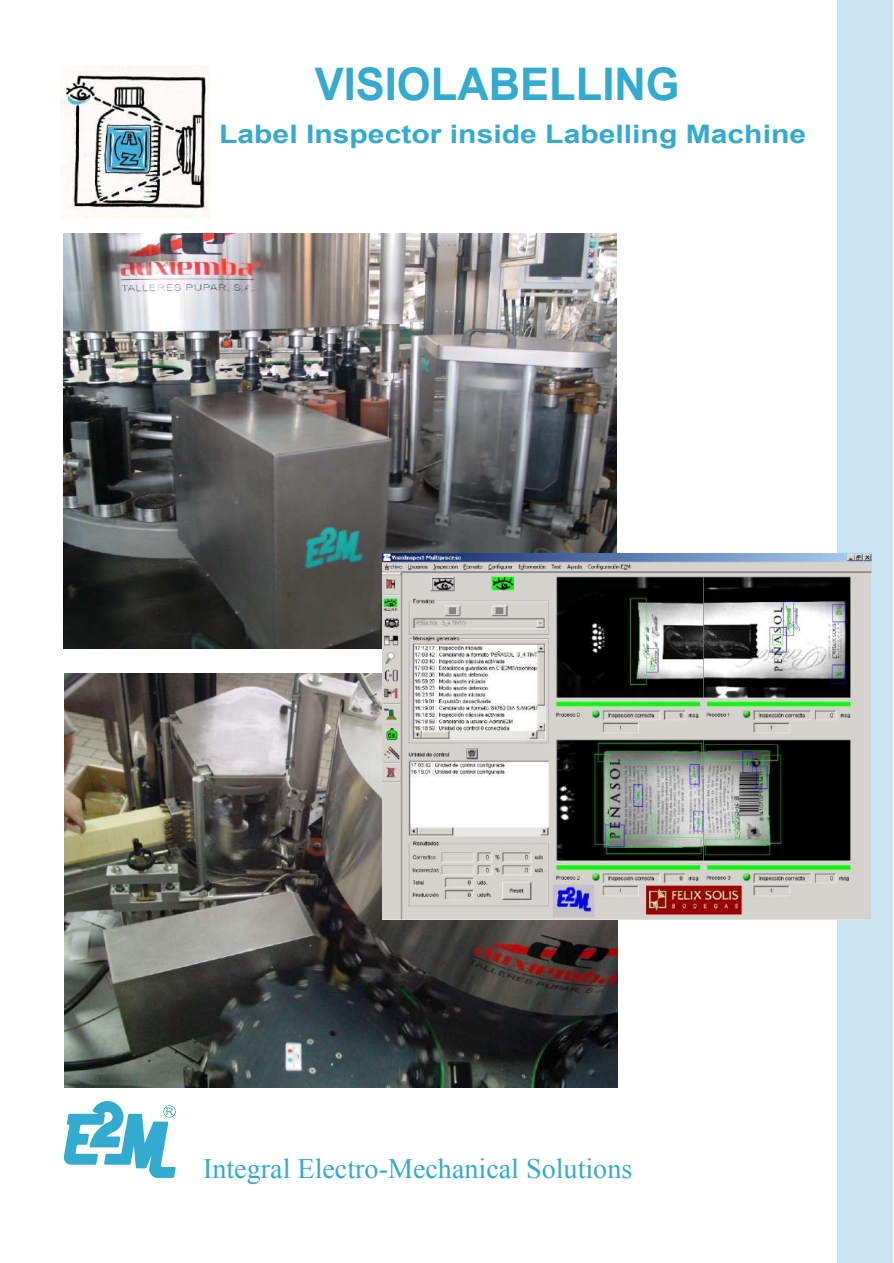
<style>
.page{position:relative;width:894px;height:1263px;background:#fff}
.page>*{position:absolute;margin:0;border:0;box-sizing:border-box;transform-origin:0 0}
.t1{font:700 45px "Arial";color:#33abd1}
.t2{font:28.05px "Times New Roman";color:#33abd1}
.t3{font:700 25.5px "Arial";color:#33abd1;scale:1.18 1}
.t4{font:10.35px "Arial";color:#33abd1}
</style>
<div class="page">
<div style="left:838px;top:0;width:55px;height:1263px;background:#c9e3f0"></div>
<svg style="left:64px;top:1101px;width:112px;height:77px"></svg>
<img style="left:61px;top:66px;width:149px;height:153px">
<img style="left:64px;top:673px;width:553px;height:415px">
<img style="left:64px;top:234px;width:553px;height:414px">
<img style="left:383px;top:553px;width:489px;height:367px">
<h1 class="t1" style="left:315px;top:67px;width:366px">VISIOLABELLING</h1>
<p class="t3" style="left:219px;top:125px;width:499px">Label Inspector inside Labelling Machine</p>
<p class="t4" style="left:166px;top:1108px;width:9px">R</p>
<p class="t2" style="left:203px;top:1159px;width:431px">Integral Electro-Mechanical Solutions</p>
</div>
